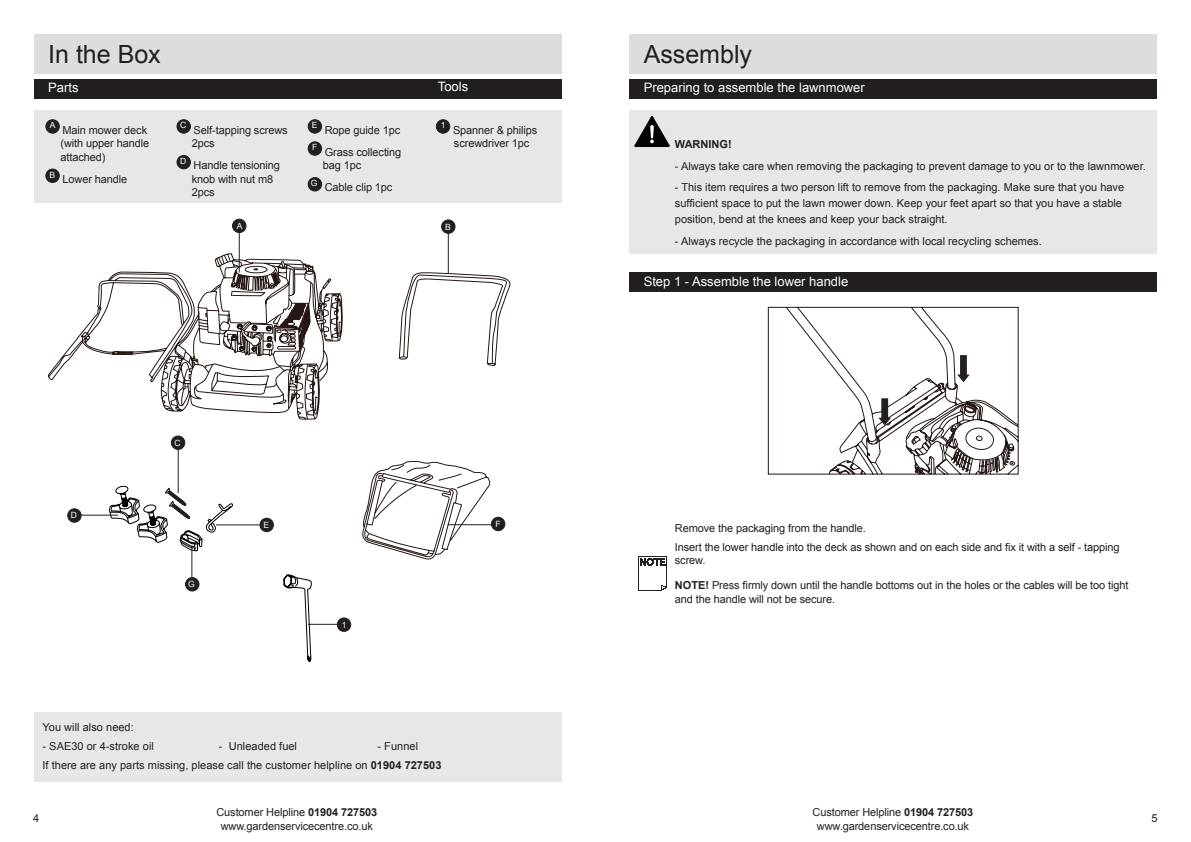
<style>
.page{position:relative;width:1191px;height:842px;background:#fff}
.page>*{position:absolute;margin:0;border:0;box-sizing:border-box;transform-origin:0 0}
.Heading_1{font:25px "Arial";color:#231f20}
.Heading2{font:13px "Arial";color:#fff}
.Body_Text{font:11px/13.6px "Arial";color:#231f20;text-align:center}
.Heading3{font:11px/13.6px "Arial";letter-spacing:-.01em;color:#231f20}
.bullets{font:11px/13.6px "Arial";letter-spacing:-.01em;color:#231f20}
.Body_Text-2{font:700 11px "Arial";color:#231f20}
.Contents___Sub_copy{font:11px "Arial";color:#231f20}
.annotation{font:8.6px "Arial";color:#fff}
.s1{font-weight:700}
</style>
<div class="page">
<div style="left:34px;top:34px;width:527px;height:40px;background:#dcdddf"></div>
<div style="left:629px;top:34px;width:528px;height:40px;background:#dcdddf"></div>
<div style="left:34px;top:110px;width:527px;height:93px;background:#e6e7e9"></div>
<div style="left:46px;top:120px;width:13px;height:13px;background:#231f20;border-radius:50%"></div>
<div style="left:45px;top:119px;width:15px;height:15px;border:1px solid #231f20;border-radius:50%"></div>
<div style="left:46px;top:169px;width:13px;height:13px;background:#231f20;border-radius:50%"></div>
<div style="left:45px;top:169px;width:15px;height:14px;border:1px solid #231f20;border-radius:50%"></div>
<div style="left:177px;top:120px;width:13px;height:13px;background:#231f20;border-radius:50%"></div>
<div style="left:177px;top:119px;width:14px;height:15px;border:1px solid #231f20;border-radius:50%"></div>
<div style="left:177px;top:155px;width:13px;height:14px;background:#231f20;border-radius:50%"></div>
<div style="left:177px;top:155px;width:14px;height:14px;border:1px solid #231f20;border-radius:50%"></div>
<div style="left:308px;top:120px;width:13px;height:13px;background:#231f20;border-radius:50%"></div>
<div style="left:308px;top:119px;width:14px;height:15px;border:1px solid #231f20;border-radius:50%"></div>
<div style="left:308px;top:142px;width:13px;height:13px;background:#231f20;border-radius:50%"></div>
<div style="left:308px;top:141px;width:14px;height:15px;border:1px solid #231f20;border-radius:50%"></div>
<div style="left:308px;top:178px;width:13px;height:13px;background:#231f20;border-radius:50%"></div>
<div style="left:308px;top:177px;width:14px;height:14px;border:1px solid #231f20;border-radius:50%"></div>
<div style="left:436px;top:120px;width:14px;height:13px;background:#231f20;border-radius:50%"></div>
<div style="left:436px;top:119px;width:14px;height:15px;border:1px solid #231f20;border-radius:50%"></div>
<div style="left:34px;top:79px;width:527px;height:20px;background:#231f20"></div>
<hr style="left:74px;top:515px;width:44px;height:1px;background:#231f20">
<div style="left:68px;top:509px;width:13px;height:13px;background:#231f20;border-radius:50%"></div>
<div style="left:67px;top:508px;width:14px;height:15px;border:1px solid #231f20;border-radius:50%"></div>
<hr style="left:178px;top:449px;width:1px;height:44px;background:#231f20">
<div style="left:171px;top:436px;width:14px;height:13px;background:#231f20;border-radius:50%"></div>
<div style="left:171px;top:436px;width:14px;height:14px;border:1px solid #231f20;border-radius:50%"></div>
<div style="left:337px;top:618px;width:14px;height:13px;background:#231f20;border-radius:50%"></div>
<div style="left:337px;top:618px;width:14px;height:14px;border:1px solid #231f20;border-radius:50%"></div>
<hr style="left:216px;top:524px;width:44px;height:1px;background:#231f20">
<div style="left:260px;top:518px;width:13px;height:14px;background:#231f20;border-radius:50%"></div>
<div style="left:260px;top:518px;width:14px;height:14px;border:1px solid #231f20;border-radius:50%"></div>
<div style="left:185px;top:578px;width:14px;height:13px;background:#231f20;border-radius:50%"></div>
<div style="left:185px;top:577px;width:14px;height:14px;border:1px solid #231f20;border-radius:50%"></div>
<hr style="left:447px;top:524px;width:44px;height:1px;background:#231f20">
<div style="left:491px;top:517px;width:14px;height:14px;background:#231f20;border-radius:50%"></div>
<div style="left:491px;top:517px;width:14px;height:14px;border:1px solid #231f20;border-radius:50%"></div>
<hr style="left:448px;top:230px;width:1px;height:43px;background:#231f20">
<div style="left:441px;top:220px;width:14px;height:13px;background:#231f20;border-radius:50%"></div>
<div style="left:441px;top:220px;width:14px;height:14px;border:1px solid #231f20;border-radius:50%"></div>
<div style="left:629px;top:110px;width:528px;height:144px;background:#e6e7e9"></div>
<div style="left:629px;top:79px;width:528px;height:20px;background:#231f20"></div>
<div style="left:629px;top:272px;width:528px;height:20px;background:#231f20"></div>
<svg style="left:362px;top:461px;width:128px;height:99px"></svg>
<svg style="left:283px;top:574px;width:54px;height:88px"></svg>
<svg style="left:634px;top:116px;width:36px;height:31px"></svg>
<svg style="left:48px;top:218px;width:295px;height:202px"></svg>
<svg style="left:218px;top:261px;width:93px;height:106px"></svg>
<hr style="left:240px;top:225px;width:43px;height:1px;background:#fff">
<hr style="left:239px;top:229px;width:1px;height:44px;background:#231f20">
<div style="left:232px;top:219px;width:14px;height:14px;background:#231f20;border-radius:50%"></div>
<div style="left:232px;top:219px;width:14px;height:14px;border:1px solid #231f20;border-radius:50%"></div>
<svg style="left:399px;top:272px;width:112px;height:94px"></svg>
<svg style="left:768px;top:307px;width:251px;height:168px"></svg>
<svg style="left:905px;top:417px;width:109px;height:44px"></svg>
<svg style="left:957px;top:355px;width:12px;height:27px"></svg>
<img style="left:638px;top:556px;width:29px;height:35px">
<svg style="left:109px;top:485px;width:124px;height:93px"></svg>
<div style="left:34px;top:712px;width:527px;height:69px;background:#e6e7e9"></div>
<p class="Heading_1" style="left:48px;top:38px;width:114px">In the Box</p>
<p class="Heading2" style="left:48px;top:79px;width:32px">Parts</p>
<p class="Heading2" style="left:438px;top:78px;width:32px">Tools</p>
<p class="annotation" style="left:50px;top:120px;width:7px">A</p>
<p class="bullets" style="left:61px;top:123px;width:90px">Main mower deck (with upper handle attached)</p>
<p class="annotation" style="left:49px;top:169px;width:7px">B</p>
<p class="bullets" style="left:62px;top:172px;width:66px">Lower handle</p>
<p class="annotation" style="left:180px;top:120px;width:8px">C</p>
<p class="bullets" style="left:192px;top:123px;width:97px">Self-tapping screws<br>2pcs</p>
<p class="annotation" style="left:180px;top:155px;width:8px">D</p>
<p class="bullets" style="left:192px;top:159px;width:90px">Handle tensioning knob with nut m8<br>2pcs</p>
<p class="annotation" style="left:312px;top:120px;width:7px">E</p>
<p class="bullets" style="left:325px;top:123px;width:77px">Rope guide 1pc</p>
<p class="annotation" style="left:312px;top:142px;width:7px">F</p>
<p class="bullets" style="left:323px;top:145px;width:80px">Grass collecting bag 1pc</p>
<p class="annotation" style="left:311px;top:177px;width:8px">G</p>
<p class="bullets" style="left:325px;top:181px;width:69px">Cable clip 1pc</p>
<p class="annotation" style="left:441px;top:120px;width:6px">1</p>
<p class="bullets" style="left:453px;top:123px;width:86px">Spanner &amp; philips screwdriver 1pc</p>
<p class="annotation" style="left:237px;top:220px;width:7px">A</p>
<p class="annotation" style="left:445px;top:221px;width:7px">B</p>
<p class="annotation" style="left:71px;top:510px;width:8px">D</p>
<p class="annotation" style="left:174px;top:437px;width:8px">C</p>
<p class="annotation" style="left:188px;top:578px;width:8px">G</p>
<p class="annotation" style="left:264px;top:519px;width:7px">E</p>
<p class="annotation" style="left:342px;top:619px;width:6px">1</p>
<p class="annotation" style="left:495px;top:518px;width:7px">F</p>
<p class="Body_Text" style="left:43px;top:720px;width:93px">You will also need:</p>
<p class="Body_Text" style="left:43px;top:739px;width:113px">- SAE30 or 4-stroke oil</p>
<p class="Body_Text" style="left:219px;top:739px;width:80px">- Unleaded fuel</p>
<p class="Body_Text" style="left:377px;top:739px;width:42px">- Funnel</p>
<p class="Body_Text" style="left:43px;top:759px;width:400px">If there are any parts missing, please call the customer helpline on <span class="s1">01904 727503</span></p>
<p class="Heading_1" style="left:643px;top:38px;width:110px">Assembly</p>
<p class="Heading2" style="left:643px;top:79px;width:223px">Preparing to assemble the lawnmower</p>
<p class="Body_Text-2" style="left:675px;top:137px;width:58px">WARNING!</p>
<p class="Body_Text" style="left:675px;top:159px;width:472px">- Always take care when removing the packaging to prevent damage to you or to the lawnmower.</p>
<p class="Body_Text" style="left:675px;top:180px;width:451px;line-height:16px;text-align:left">- This item requires a two person lift to remove from the packaging. Make sure that you have sufficient space to put the lawn mower down. Keep your feet apart so that you have a stable position, bend at the knees and keep your back straight.</p>
<p class="Body_Text" style="left:675px;top:234px;width:368px">- Always recycle the packaging in accordance with local recycling schemes.</p>
<p class="Heading2" style="left:643px;top:273px;width:206px">Step 1 - Assemble the lower handle</p>
<p class="Body_Text" style="left:675px;top:521px;width:193px">Remove the packaging from the handle.</p>
<p class="Heading3" style="left:675px;top:540px;width:446px">Insert the lower handle into the deck as shown and on each side and fix it with a self - tapping screw.</p>
<p class="Heading3" style="left:675px;top:578px;width:455px"><span class="s1">NOTE!</span> Press firmly down until the handle bottoms out in the holes or the cables will be too tight and the handle will not be secure.</p>
<p class="Body_Text" style="left:216px;top:805px;width:162px">Customer Helpline <span class="s1">01904 727503 </span>www.gardenservicecentre.co.uk</p>
<p class="Body_Text" style="left:812px;top:805px;width:162px">Customer Helpline <span class="s1">01904 727503 </span>www.gardenservicecentre.co.uk</p>
<p class="Contents___Sub_copy" style="left:33px;top:811px;width:8px">4</p>
<p class="Contents___Sub_copy" style="left:1151px;top:811px;width:8px">5</p>
</div>
